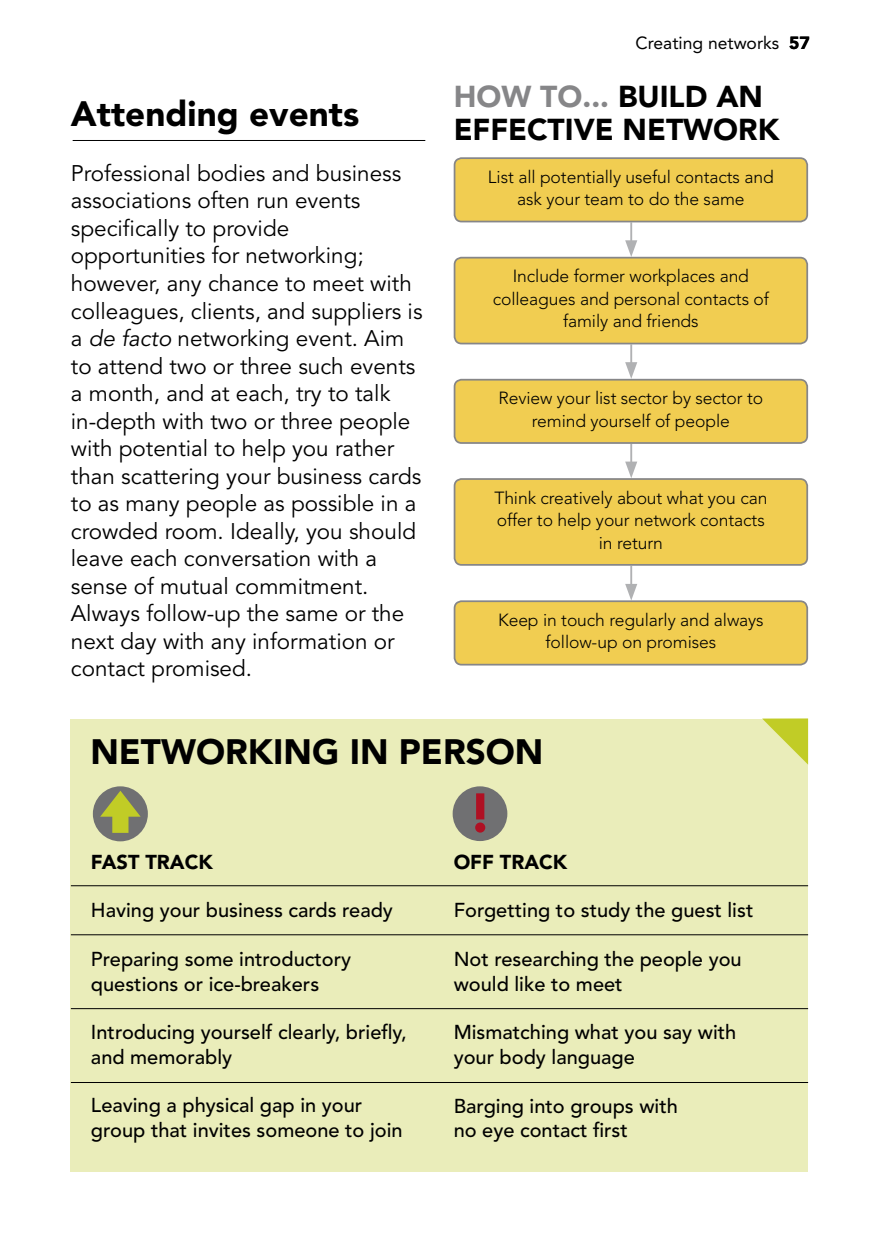
<style>
.page{position:relative;width:879px;height:1255px;background:#fff}
.page>*{position:absolute;margin:0;border:0;box-sizing:border-box;transform-origin:0 0}
.t1{font:900 55px "Avenir";color:#af1023}
.t2{font:900 35px "Avenir";color:#000}
.t3{font:900 30px/32.5px "Avenir";color:#000}
.t4{font:22.5px/27.5px "Avenir";color:#000}
.t5{font:500 20px/24.5px "Avenir";color:#000}
.t6{font:900 20px "Avenir";color:#000}
.t7{font:300 17.5px/22.5px "Avenir";letter-spacing:-.005em;color:#000;text-align:center}
.t8{font:17.5px "Avenir";color:#000}
.s1{font-style:italic}
.s2{font-weight:900}
.s3{color:#868688}
</style>
<div class="page">
<hr style="left:630px;top:565px;width:2px;height:23px;background:#b0b1b3">
<svg style="left:625px;top:584px;width:12px;height:16px"></svg>
<hr style="left:630px;top:444px;width:2px;height:21px;background:#b0b1b3">
<svg style="left:625px;top:461px;width:12px;height:17px"></svg>
<hr style="left:630px;top:344px;width:2px;height:22px;background:#b0b1b3">
<svg style="left:625px;top:362px;width:12px;height:17px"></svg>
<hr style="left:630px;top:222px;width:2px;height:22px;background:#b0b1b3">
<svg style="left:625px;top:240px;width:12px;height:17px"></svg>
<div style="left:454px;top:158px;width:353px;height:63px;background:#f1cd51;border-radius:7px"></div>
<div style="left:454px;top:157px;width:354px;height:65px;border:2px solid #868688;border-radius:7px"></div>
<div style="left:454px;top:258px;width:353px;height:85px;background:#f1cd51;border-radius:7px"></div>
<div style="left:454px;top:257px;width:354px;height:87px;border:2px solid #868688;border-radius:7px"></div>
<div style="left:454px;top:379px;width:353px;height:64px;background:#f1cd51;border-radius:7px"></div>
<div style="left:454px;top:379px;width:354px;height:65px;border:2px solid #868688;border-radius:7px"></div>
<div style="left:454px;top:479px;width:353px;height:86px;background:#f1cd51;border-radius:7px"></div>
<div style="left:454px;top:478px;width:354px;height:87px;border:2px solid #868688;border-radius:7px"></div>
<div style="left:454px;top:601px;width:353px;height:63px;background:#f1cd51;border-radius:7px"></div>
<div style="left:454px;top:600px;width:354px;height:65px;border:2px solid #868688;border-radius:7px"></div>
<div style="left:71px;top:718px;width:737px;height:453px;background:#eaedba"></div>
<svg style="left:762px;top:718px;width:46px;height:46px"></svg>
<div style="left:93px;top:786px;width:55px;height:55px;background:#707072;border-radius:50%"></div>
<svg style="left:100px;top:790px;width:41px;height:42px"></svg>
<div style="left:453px;top:786px;width:54px;height:55px;background:#707072;border-radius:50%"></div>
<hr style="left:73px;top:140px;width:352px;height:1px;background:#000">
<hr style="left:71px;top:885px;width:737px;height:1px;background:#000">
<hr style="left:71px;top:934px;width:737px;height:1px;background:#000">
<hr style="left:71px;top:1008px;width:737px;height:1px;background:#000">
<hr style="left:71px;top:1082px;width:737px;height:1px;background:#000">
<h2 class="t2" style="left:71px;top:93px;width:290px">ATTENDING EVENTS</h2>
<p class="t4" style="left:71px;top:160px;width:353px">Professional bodies and business associations often run events specifically to provide opportunities for networking; however, any chance to meet with colleagues, clients, and suppliers is a <span class="s1">de facto</span> networking event. Aim to attend two or three such events a month, and at each, try to talk in-depth with two or three people with potential to help you rather than scattering your business cards to as many people as possible in a crowded room. Ideally, you should leave each conversation with a sense of mutual commitment.<br>Always follow-up the same or the next day with any information or contact promised.</p>
<p class="t8" style="left:635px;top:32px;width:176px">Creating networks <span class="s2">57</span></p>
<h3 class="t3" style="left:454px;top:80px;width:327px"><span class="s3">HOW TO...</span> BUILD AN<br>EFFECTIVE NETWORK</h3>
<p class="t7" style="left:488px;top:165px;width:287px">List all potentially useful contacts and ask your team to do the same</p>
<p class="t7" style="left:493px;top:265px;width:278px">Include former workplaces and colleagues and personal contacts of family and friends</p>
<p class="t7" style="left:498px;top:387px;width:266px">Review your list sector by sector to remind yourself of people</p>
<p class="t7" style="left:494px;top:486px;width:274px">Think creatively about what you can offer to help your network contacts in return</p>
<p class="t7" style="left:498px;top:608px;width:267px">Keep in touch regularly and always follow-up on promises</p>
<h2 class="t2" style="left:90px;top:731px;width:454px">NETWORKING IN PERSON</h2>
<p class="t6" style="left:91px;top:849px;width:13px">FAST</p>
<p class="t6" style="left:145px;top:849px;width:40px">TRACK</p>
<p class="t5" style="left:91px;top:898px;width:303px">Having your business cards ready</p>
<p class="t5" style="left:91px;top:947px;width:262px">Preparing some introductory questions or ice-breakers</p>
<p class="t5" style="left:91px;top:1020px;width:317px">Introducing yourself clearly, briefly, and memorably</p>
<p class="t5" style="left:91px;top:1093px;width:313px">Leaving a physical gap in your group that invites someone to join</p>
<h1 class="t1" style="left:468px;top:779px;width:26px">!</h1>
<p class="t6" style="left:454px;top:849px;width:14px">OFF</p>
<p class="t6" style="left:500px;top:849px;width:40px">TRACK</p>
<p class="t5" style="left:454px;top:898px;width:301px">Forgetting to study the guest list</p>
<p class="t5" style="left:454px;top:947px;width:289px">Not researching the people you would like to meet</p>
<p class="t5" style="left:454px;top:1020px;width:284px">Mismatching what you say with your body language</p>
<p class="t5" style="left:454px;top:1093px;width:226px">Barging into groups with no eye contact first</p>
</div>
